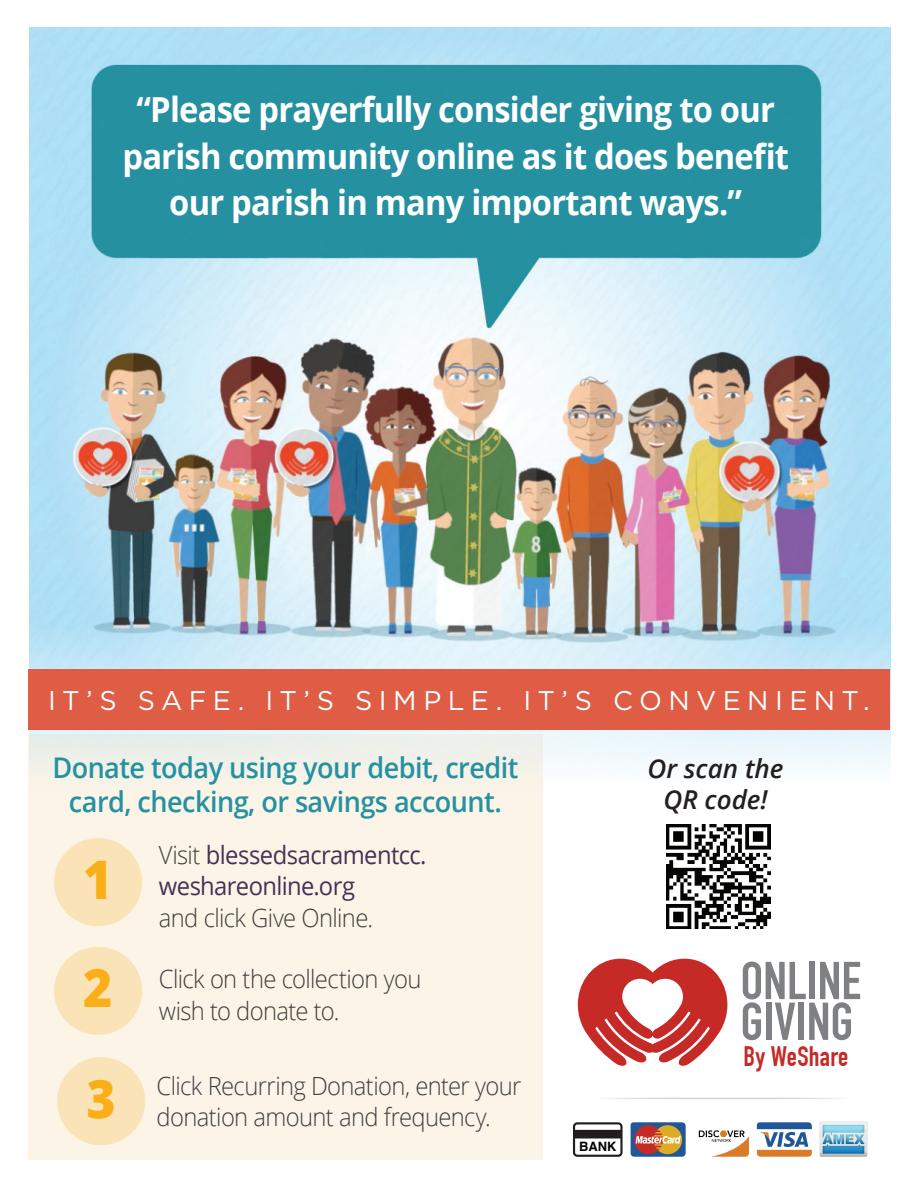
<style>
.page{position:relative;width:918px;height:1188px;background:#fff}
.page>*{position:absolute;margin:0;border:0;box-sizing:border-box;transform-origin:0 0}
.t1{font:800 53.1px/110.4px "Open Sans";color:#faaf18;scale:.94 1}
.t2{font:700 52.35px/40.8px "DIN Condensed";color:#7e8083}
.t3{font:700 34.5px/46.5px "Open Sans";letter-spacing:-.025em;color:#fff;text-align:center;scale:.95 1}
.t4{font:600 28.5px/34.5px "Open Sans";letter-spacing:-.02em;color:#2591a1;text-align:center;scale:.95 1}
.t5{font:700 27.6px "DIN Condensed";letter-spacing:.01em;color:#c62a27}
.t6{font:27px "Gotham";letter-spacing:.235em;color:#fff}
.t7{font:italic 600 26.1px/31.2px "Open Sans";color:#231f20;text-align:center}
.t8{font:300 25.05px/31.5px "Open Sans";letter-spacing:-.025em;color:#3e3e3f;scale:.95 1}
.t9{font:25.05px/31.5px "Open Sans";letter-spacing:-.025em;color:#453257;scale:.95 1}
.t10{font:700 12.9px "Helvetica";color:#040503}
.s1{font-weight:300;color:#3e3e3f}
</style>
<div class="page">
<div style="left:28px;top:734px;width:515px;height:426px;background:#fbf4e7"></div>
<div style="left:54px;top:947px;width:88px;height:88px;background:#fae4b7;border-radius:50%"></div>
<div style="left:57px;top:1057px;width:88px;height:88px;background:#fae4b7;border-radius:50%"></div>
<div style="left:54px;top:838px;width:88px;height:88px;background:#fae4b7;border-radius:50%"></div>
<img style="left:29px;top:27px;width:862px;height:740px">
<svg style="left:631px;top:1122px;width:55px;height:35px;background:#94756a"></svg>
<svg style="left:698px;top:1130px;width:51px;height:27px"></svg>
<div style="left:720px;top:1130px;width:7px;height:7px;background:#d97b27;border-radius:50%"></div>
<svg style="left:757px;top:1122px;width:55px;height:35px"></svg>
<img style="left:819px;top:1121px;width:49px;height:36px">
<svg style="left:573px;top:1122px;width:50px;height:35px"></svg>
<div style="left:28px;top:669px;width:862px;height:60px;background:#de5d44"></div>
<img style="left:666px;top:825px;width:105px;height:104px">
<svg style="left:577px;top:958px;width:151px;height:108px"></svg>
<h3 class="t3" style="left:122px;top:86px;width:703px">“Please prayerfully consider giving to our parish community online as it does benefit our parish in many important ways.”</h3>
<p class="t6" style="left:48px;top:683px;width:823px">IT’S SAFE. IT’S SIMPLE. IT’S CONVENIENT.</p>
<p class="t4" style="left:52px;top:750px;width:492px">Donate today using your debit, credit card, checking, or savings account.</p>
<p class="t7" style="left:648px;top:752px;width:137px">Or scan the<br>QR code!</p>
<h1 class="t1" style="left:83px;top:821px;width:33px">1</h1>
<h1 class="t1" style="left:83px;top:930px;width:36px">2<br>3</h1>
<p class="t9" style="left:159px;top:838px;width:283px"><span class="s1">Visit</span> blessedsacramentcc. weshareonline.org</p>
<p class="t8" style="left:159px;top:901px;width:227px">and click Give Online.</p>
<p class="t8" style="left:159px;top:963px;width:278px">Click on the collection you wish to donate to.</p>
<p class="t8" style="left:157px;top:1069px;width:385px">Click Recurring Donation, enter your donation amount and frequency.</p>
<p class="t10" style="left:579px;top:1136px;width:39px">BANK</p>
<h2 class="t2" style="left:741px;top:961px;width:122px">ONLINE<br>GIVING</h2>
<p class="t5" style="left:743px;top:1040px;width:107px">By WeShare</p>
</div>
